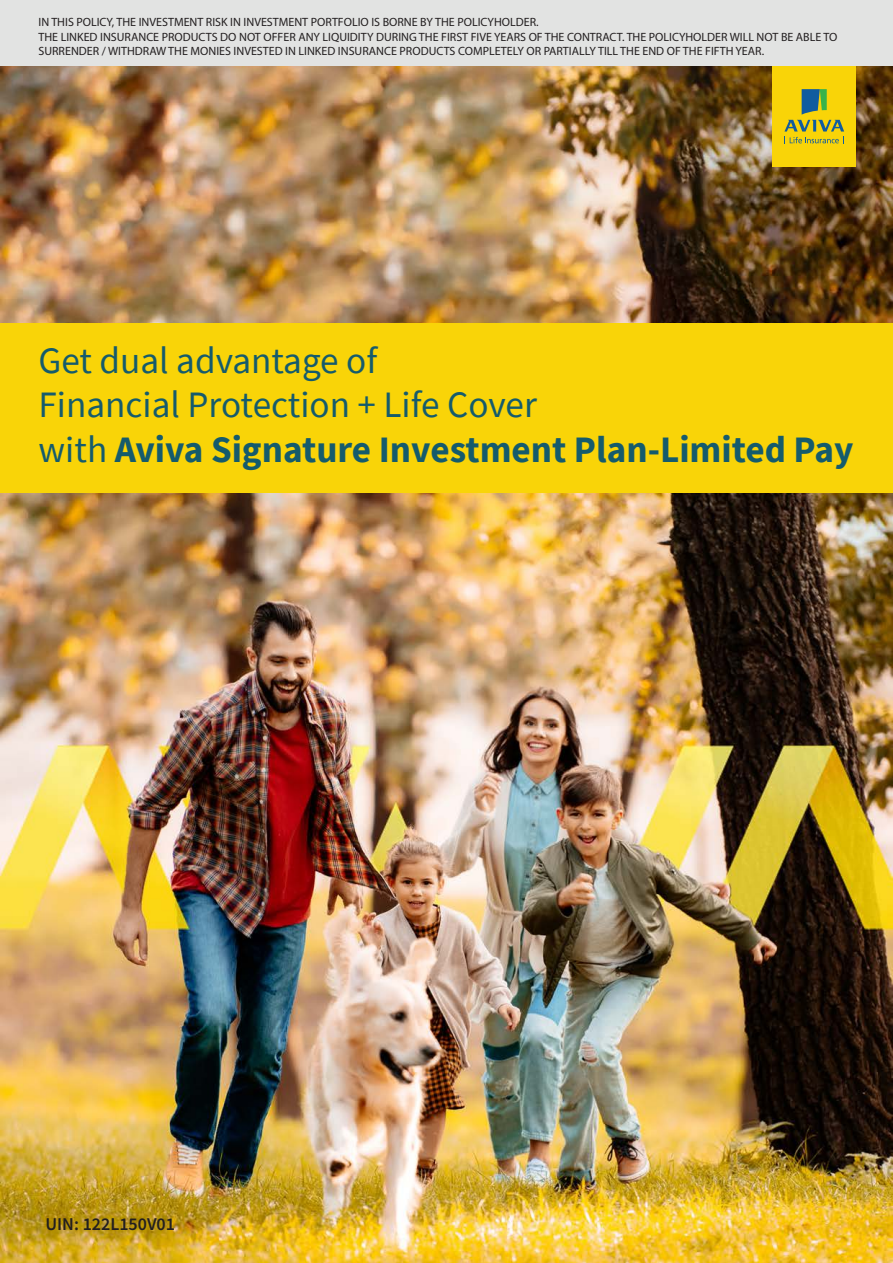
<style>
.page{position:relative;width:893px;height:1263px;background:#fff}
.page>*{position:absolute;margin:0;border:0;box-sizing:border-box;transform-origin:0 0}
.t1{font:37.2px/44.7px "Source Sans Pro";color:#155b6c}
.t2{font:600 18px "Source Sans Pro";color:#231f20}
.t3{font:12px/14.4px "Myriad Pro";color:#231f20}
.s1{font-weight:700}
</style>
<div class="page">
<img style="left:0;top:66px;width:893px;height:1197px">
<div style="left:773px;top:66px;width:83px;height:101px;background:#f9d408"></div>
<svg style="left:784px;top:89px;width:61px;height:55px"></svg>
<div style="left:0;top:323px;width:893px;height:169px;background:#f9d408"></div>
<div style="left:0;top:0;width:893px;height:66px;background:#e2e3e2"></div>
<p class="t3" style="left:39px;top:15px;width:800px">IN THIS POLICY, THE INVESTMENT RISK IN INVESTMENT PORTFOLIO IS BORNE BY THE POLICYHOLDER.<br>THE LINKED INSURANCE PRODUCTS DO NOT OFFER ANY LIQUIDITY DURING THE FIRST FIVE YEARS OF THE CONTRACT. THE POLICYHOLDER WILL NOT BE ABLE TO<br>SURRENDER / WITHDRAW THE MONIES INVESTED IN LINKED INSURANCE PRODUCTS COMPLETELY OR PARTIALLY TILL THE END OF THE FIFTH YEAR.</p>
<h1 class="t1" style="left:39px;top:338px;width:816px">Get dual advantage of<br>Financial Protection + Life Cover<br>with <span class="s1">Aviva Signature Investment Plan-Limited Pay</span></h1>
<h2 class="t2" style="left:46px;top:1213px;width:131px">UIN: 122L150V01</h2>
</div>
